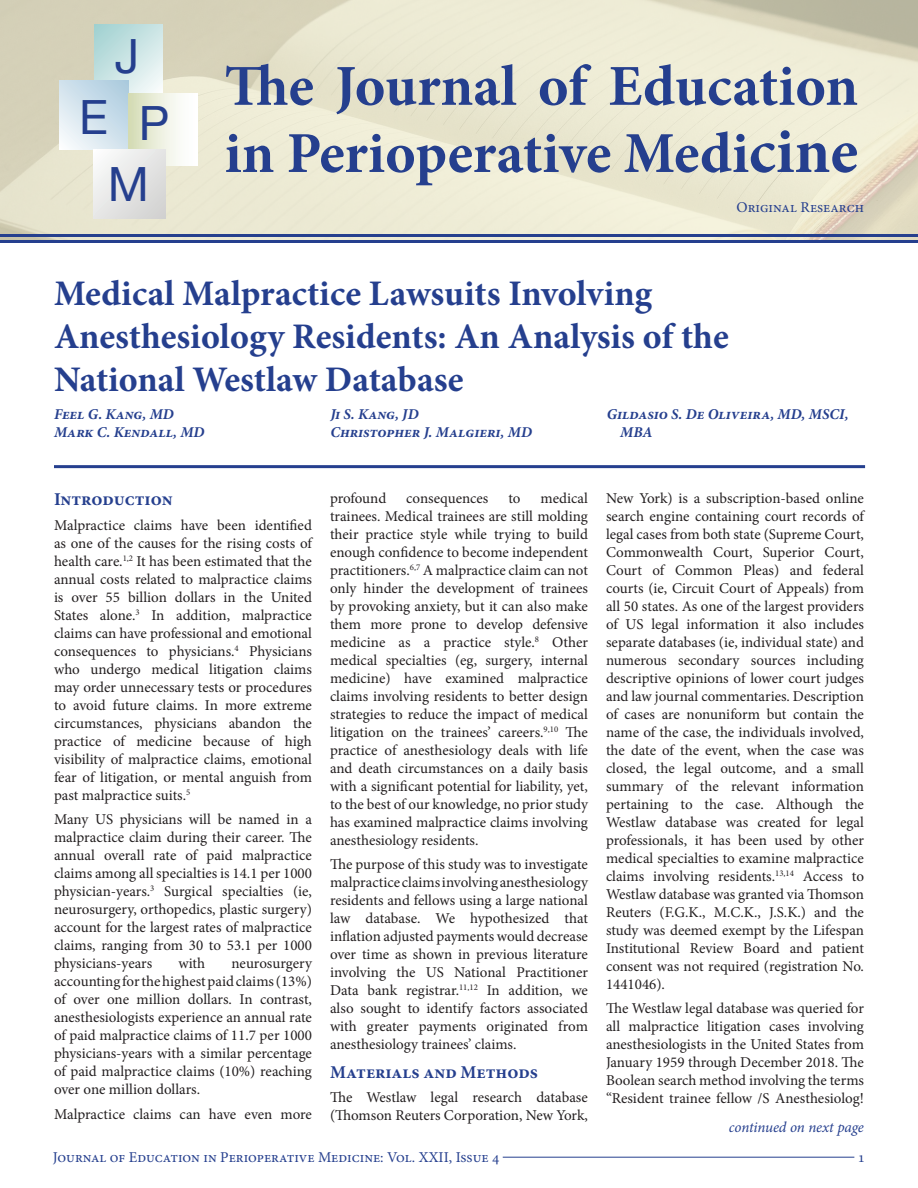
<style>
.page{position:relative;width:918px;height:1188px;background:#fff}
.page>*{position:absolute;margin:0;border:0;box-sizing:border-box;transform-origin:0 0}
.t1{font:700 58.05px/67.2px "Minion Pro";letter-spacing:-.01em;color:#253f8e}
.t2{font:47.25px "Helvetica Neue";color:#253f8e}
.t3{font:700 36px/43.2px "Minion Pro";letter-spacing:-.005em;color:#253f8e}
.Section_Headings{font:700 18px "Minion Pro";color:#253f8e}
.t4{font:15px/18px "Minion Pro";letter-spacing:-.005em;color:#231f20;text-align:justify}
.t5{font:italic 700 15px/18px "Minion Pro";color:#253f8e}
.t6{font:15px "Minion Pro";color:#253f8e}
.t7{font:italic 15px "Minion Pro";letter-spacing:-.005em;color:#253f8e}
.s1{font-size:63.45px}
</style>
<div class="page">
<hr style="left:503px;top:1157px;width:351px;height:1px;background:#253f8e">
<hr style="left:54px;top:465px;width:811px;height:3px;background:#253f8e">
<img style="left:0;top:0;width:918px;height:240px">
<svg style="left:94px;top:25px;width:69px;height:69px;background:#cbe5e4"></svg>
<svg style="left:60px;top:80px;width:69px;height:69px;background:#d1e2ec"></svg>
<div style="left:129px;top:94px;width:69px;height:71px;background:linear-gradient(to right,#d7deb9,#fff)"></div>
<div style="left:93px;top:149px;width:73px;height:69px;background:linear-gradient(to right,#f2f3f3,#dadad9)"></div>
<hr style="left:0;top:234px;width:918px;height:3px;background:#253f8e">
<hr style="left:0;top:240px;width:918px;height:3px;background:#253f8e">
<p class="t2" style="left:115px;top:22px;width:26px">J</p>
<p class="t2" style="left:79px;top:83px;width:30px">E</p>
<p class="t2" style="left:139px;top:89px;width:32px">P</p>
<p class="t2" style="left:108px;top:150px;width:43px">M</p>
<p class="t1" style="left:224px;top:52px;width:635px">The Journal of Education in Perioperative Medi<span class="s1">cine</span></p>
<p class="t6" style="left:737px;top:197px;width:129px">Original Research</p>
<p class="t3" style="left:54px;top:271px;width:676px">Medical Malpractice Lawsuits Involving<br>Anesthesiology Residents: An Analysis of the<br>National Westlaw Database</p>
<p class="t5" style="left:54px;top:405px;width:121px">Feel G. Kang, MD</p>
<p class="t5" style="left:54px;top:423px;width:152px">Mark C. Kendall, MD</p>
<p class="t5" style="left:330px;top:405px;width:90px">Ji S. Kang, JD</p>
<p class="t5" style="left:330px;top:423px;width:203px">Christopher J. Malgieri, MD</p>
<p class="t5" style="left:620px;top:405px;width:230px;text-indent:-14px">Gildasio S. De Oliveira, MD, MSCI,<br>MBA</p>
<p class="Section_Headings" style="left:54px;top:486px;width:120px">Introduction</p>
<p class="t4" style="left:54px;top:516px;width:261px">Malpractice claims have been identified as one of the causes for the rising costs of health care.<sup>1,2</sup> It has been estimated that the annual costs related to malpractice claims is over 55 billion dollars in the United States alone.<sup>3</sup> In addition, malpractice claims can have professional and emotional consequences to physicians.<sup>4</sup> Physicians who undergo medical litigation claims may order unnecessary tests or procedures to avoid future claims. In more extreme circumstances, physicians abandon the practice of medicine because of high visibility of malpractice claims, emotional fear of litigation, or mental anguish from past malpractice suits.<sup>5</sup></p>
<p class="t4" style="left:54px;top:811px;width:260px">Many US physicians will be named in a malpractice claim during their career. The annual overall rate of paid malpractice claims among all specialties is 14.1 per 1000 physician-years.<sup>3</sup> Surgical specialties (ie, neurosurgery, orthopedics, plastic surgery) account for the largest rates of malpractice claims, ranging from 30 to 53.1 per 1000 physicians-years</p>
<p class="t4" style="left:178px;top:955px;width:28px">with</p>
<p class="t4" style="left:54px;top:955px;width:260px;text-indent:177px">neurosurgery accounting for the highest paid claims (13%) of over one million dollars. In contrast, anesthesiologists experience an annual rate of paid malpractice claims of 11.7 per 1000 physicians-years with a similar percentage of paid malpractice claims (10%) reaching over one million dollars.</p>
<p class="t4" style="left:54px;top:1105px;width:260px">Malpractice claims can have even more</p>
<p class="t4" style="left:330px;top:489px;width:260px;text-indent:211px">medical trainees. Medical trainees are still molding their practice style while trying to build enough confidence to become independent practitioners.<sup>6,7</sup> A malpractice claim can not only hinder the development of trainees by provoking anxiety, but it can also make them more prone to develop defensive medicine as a practice style.<sup>8</sup> Other medical specialties (eg, surgery, internal medicine) have examined malpractice claims involving residents to better design strategies to reduce the impact of medical litigation on the trainees’ careers.<sup>9,10</sup> The practice of anesthesiology deals with life and death circumstances on a daily basis with a significant potential for liability, yet, to the best of our knowledge, no prior study has examined malpractice claims involving anesthesiology residents.</p>
<p class="t4" style="left:330px;top:856px;width:260px">The purpose of this study was to investigate malpractice claims involving anesthesiology residents and fellows using a large national law database. We hypothesized that inflation adjusted payments would decrease over time as shown in previous literature involving the US National Practitioner Data bank registrar.<sup>11,12</sup> In addition, we also sought to identify factors associated with greater payments originated from anesthesiology trainees’ claims.</p>
<p class="Section_Headings" style="left:330px;top:1059px;width:209px">Materials and Methods</p>
<p class="t4" style="left:330px;top:1089px;width:259px">The Westlaw legal research database (Thomson Reuters Corporation, New York,</p>
<p class="t4" style="left:330px;top:489px;width:58px">profound</p>
<p class="t4" style="left:406px;top:489px;width:84px">consequences</p>
<p class="t4" style="left:508px;top:489px;width:14px">to</p>
<p class="t4" style="left:606px;top:489px;width:261px">New York) is a subscription-based online search engine containing court records of legal cases from both state (Supreme Court, Commonwealth Court, Superior Court, Court of Common Pleas) and federal courts (ie, Circuit Court of Appeals) from all 50 states. As one of the largest providers of US legal information it also includes separate databases (ie, individual state) and numerous secondary sources including descriptive opinions of lower court judges and law journal commentaries. Description of cases are nonuniform but contain the name of the case, the individuals involved, the date of the event, when the case was closed, the legal outcome, and a small summary of the relevant information pertaining to the case. Although the Westlaw database was created for legal professionals, it has been used by other medical specialties to examine malpractice claims involving residents.<sup>13,14</sup> Access to Westlaw database was granted via Thomson Reuters (F.G.K., M.C.K., J.S.K.) and the study was deemed exempt by the Lifespan Institutional Review Board and patient consent was not required (registration No.<br>1441046).</p>
<p class="t4" style="left:606px;top:1000px;width:260px">The Westlaw legal database was queried for all malpractice litigation cases involving anesthesiologists in the United States from January 1959 through December 2018. The Boolean search method involving the terms “Resident trainee fellow /S Anesthesiolog!</p>
<p class="t7" style="left:729px;top:1117px;width:137px">continued on next page</p>
<p class="t6" style="left:53px;top:1147px;width:448px">Journal of Education in Perioperative Medicine: Vol. XXII, Issue 4</p>
<p class="t6" style="left:858px;top:1147px;width:9px">1</p>
</div>
